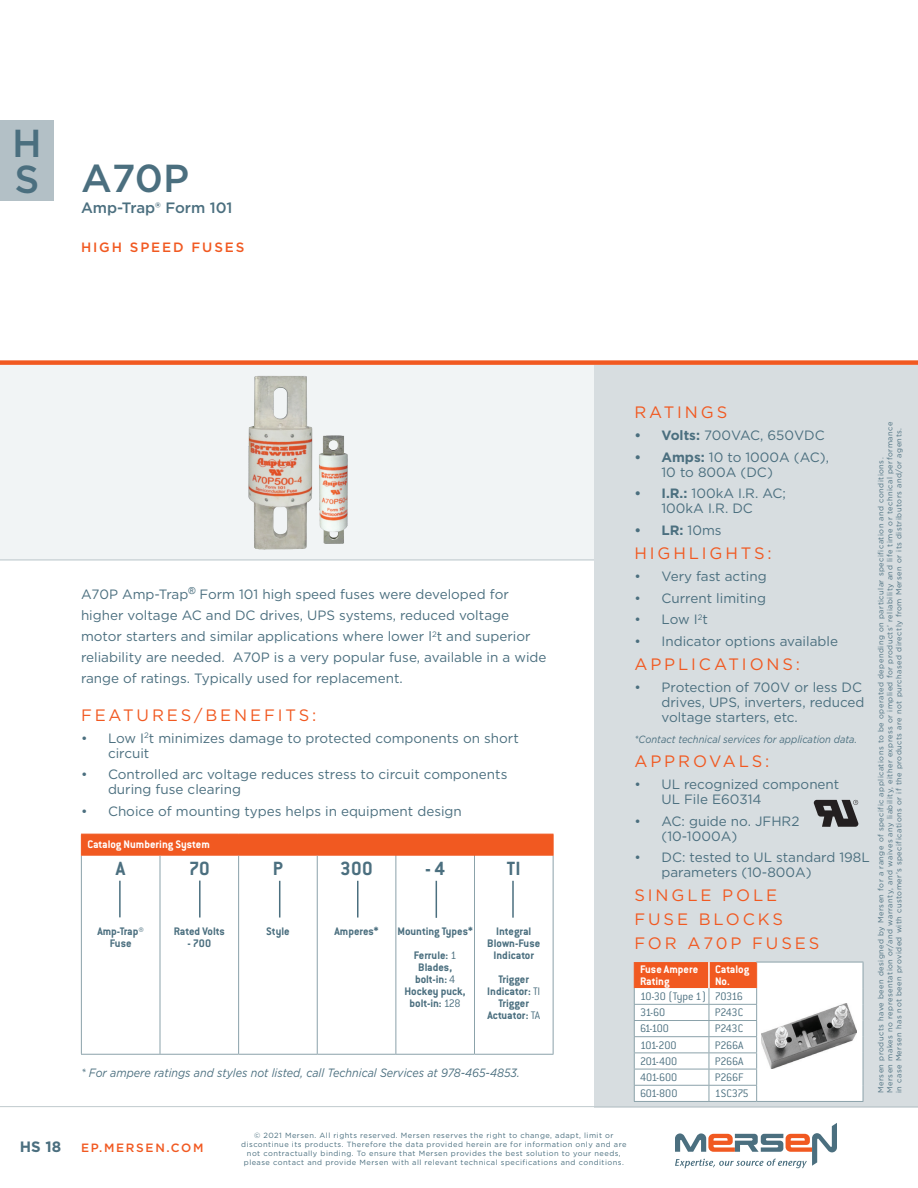
<style>
.page{position:relative;width:918px;height:1188px;background:#fff}
.page>*{position:absolute;margin:0;border:0;box-sizing:border-box;transform-origin:0 0}
.NEW_Product_MSL_Page{font:500 39px/36px "Gotham";color:#4b6f7f}
.NEW_Table_text{font:700 21px "Conduit ITC Std";letter-spacing:.005em;color:#4b6f7f}
.NEW_Subhead{font:16.5px/24px "Gotham";letter-spacing:.175em;color:#f15921}
.NEW_Product_MSL_Desc{font:500 15px "Gotham";color:#4b6f7f}
.t1{font:700 15px "Gotham";color:#4b6f7f}
.NEW_Text{font:13.5px/15px "Gotham";color:#4b6f7f}
.NEW_Product_group{font:500 13.5px "Gotham";letter-spacing:.14em;color:#f15921}
.t2{font:700 13.5px "Gotham";color:#4b6f7f}
.NEW_Table_text-2{font:700 12px/12px "Conduit ITC Std";color:#4b6f7f;text-align:center}
.NEW_Table_text-3{font:300 12px "Conduit ITC Std";letter-spacing:-.025em;color:#4b6f7f}
.NEW_Italic_Caption{font:italic 12px "Gotham";color:#4b6f7f;scale:.9 1}
.NEW_Table_header{font:700 12px/12px "Conduit ITC Std";color:#fff}
.t3{font:500 12px "Gotham";letter-spacing:.14em;color:#f15921}
.NEW_Italic_Caption-2{font:italic 10.5px "Gotham";color:#4b6f7f;scale:.9 1}
.t4{font:7.5px/9px "Gotham";letter-spacing:.06em;color:#4b6f7f}
.s1{font-weight:300}
.s2{font-weight:700}
.s3{font-weight:400}
</style>
<div class="page">
<svg style="left:675px;top:1123px;width:162px;height:45px"></svg>
<div style="left:0;top:365px;width:594px;height:195px;background:#f1f4f5"></div>
<div style="left:594px;top:365px;width:324px;height:742px;background:#d7dde0"></div>
<div style="left:0;top:360px;width:918px;height:5px;background:#f15921"></div>
<hr style="left:0;top:560px;width:594px;height:1px;background:#c0cace">
<hr style="left:0;top:1106px;width:918px;height:1px;background:#c0cace">
<div style="left:0;top:120px;width:54px;height:81px;background:#b3c0c6"></div>
<hr style="left:634px;top:1101px;width:75px;height:1px;background:#8ba2aa">
<hr style="left:709px;top:1101px;width:48px;height:1px;background:#8ba2aa">
<svg style="left:634px;top:962px;width:230px;height:139px;background:#f6e3dc"></svg>
<hr style="left:757px;top:1101px;width:106px;height:1px;background:#8ba2aa">
<hr style="left:81px;top:856px;width:1px;height:198px;background:#8ba2aa">
<hr style="left:160px;top:856px;width:1px;height:198px;background:#8ba2aa">
<hr style="left:238px;top:856px;width:1px;height:198px;background:#8ba2aa">
<hr style="left:317px;top:856px;width:1px;height:198px;background:#8ba2aa">
<hr style="left:396px;top:856px;width:1px;height:198px;background:#8ba2aa">
<hr style="left:474px;top:856px;width:1px;height:198px;background:#8ba2aa">
<hr style="left:553px;top:856px;width:1px;height:198px;background:#8ba2aa">
<hr style="left:81px;top:1054px;width:79px;height:1px;background:#8ba2aa">
<hr style="left:160px;top:1054px;width:79px;height:1px;background:#8ba2aa">
<hr style="left:239px;top:1054px;width:78px;height:1px;background:#8ba2aa">
<hr style="left:317px;top:1054px;width:79px;height:1px;background:#8ba2aa">
<hr style="left:396px;top:1054px;width:79px;height:1px;background:#8ba2aa">
<hr style="left:475px;top:1054px;width:79px;height:1px;background:#8ba2aa">
<svg style="left:81px;top:834px;width:473px;height:22px;background:#f15b24"></svg>
<hr style="left:119px;top:881px;width:2px;height:36px;background:#4b6f7f">
<hr style="left:279px;top:881px;width:1px;height:37px;background:#4b6f7f">
<hr style="left:199px;top:881px;width:2px;height:37px;background:#4b6f7f">
<hr style="left:436px;top:881px;width:1px;height:37px;background:#4b6f7f">
<hr style="left:357px;top:881px;width:1px;height:37px;background:#4b6f7f">
<hr style="left:512px;top:881px;width:2px;height:37px;background:#4b6f7f">
<div style="left:760px;top:995px;width:100px;height:77px;background:#fff"></div>
<img style="left:762px;top:1004px;width:94px;height:64px">
<svg style="left:814px;top:800px;width:44px;height:27px"></svg>
<img style="left:248px;top:376px;width:100px;height:174px">
<h1 class="NEW_Product_MSL_Page" style="left:12px;top:125px;width:31px">H<br>S</h1>
<p class="NEW_Product_MSL_Page" style="left:81px;top:160px;width:110px">A70P</p>
<p class="NEW_Product_MSL_Desc" style="left:81px;top:198px;width:153px">Amp-Trap® Form 101</p>
<p class="NEW_Product_group" style="left:81px;top:239px;width:165px">HIGH SPEED FUSES</p>
<p class="NEW_Text" style="left:81px;top:584px;width:467px;line-height:21px">A70P Amp-Trap<sup>®</sup> Form 101 high speed fuses were developed for higher voltage AC and DC drives, UPS systems, reduced voltage motor starters and similar applications where lower l<sup>2</sup>t and superior reliability are needed. A70P is a very popular fuse, available in a wide range of ratings. Typically used for replacement.</p>
<p class="NEW_Subhead" style="left:81px;top:703px;width:237px">FEATURES/BENEFITS:</p>
<p class="NEW_Text" style="left:108px;top:730px;width:412px;text-indent:-27px">• Low I<sup>2</sup>t minimizes damage to protected components on short circuit</p>
<p class="NEW_Text" style="left:108px;top:767px;width:401px;text-indent:-27px">• Controlled arc voltage reduces stress to circuit components during fuse clearing</p>
<p class="NEW_Text" style="left:81px;top:803px;width:382px">• Choice of mounting types helps in equipment design</p>
<p class="NEW_Table_header" style="left:87px;top:838px;width:124px">Catalog Numbering System</p>
<p class="NEW_Table_text" style="left:116px;top:856px;width:11px">A</p>
<p class="NEW_Table_text" style="left:189px;top:856px;width:23px">70</p>
<p class="NEW_Table_text" style="left:273px;top:856px;width:12px">P</p>
<p class="NEW_Table_text" style="left:340px;top:856px;width:34px">300</p>
<p class="NEW_Table_text" style="left:425px;top:856px;width:22px">- 4</p>
<p class="NEW_Table_text" style="left:507px;top:856px;width:15px">TI</p>
<p class="NEW_Table_text-2" style="left:97px;top:925px;width:48px">Amp-Trap®<br>Fuse</p>
<p class="NEW_Table_text-2" style="left:174px;top:925px;width:53px">Rated Volts</p>
<p class="NEW_Table_text-2" style="left:187px;top:937px;width:25px">- 700</p>
<p class="NEW_Table_text-2" style="left:266px;top:925px;width:25px">Style</p>
<p class="NEW_Table_text-2" style="left:334px;top:925px;width:46px">Amperes*</p>
<p class="NEW_Table_text-2" style="left:398px;top:925px;width:77px">Mounting Types*</p>
<p class="NEW_Table_text-2" style="left:414px;top:949px;width:44px">Ferrule: <span class="s1">1</span></p>
<p class="NEW_Table_text-2" style="left:415px;top:961px;width:42px;text-align:left">Blades, bolt-in: <span class="s1">4</span></p>
<p class="NEW_Table_text-2" style="left:405px;top:985px;width:63px">Hockey puck, bolt-in: <span class="s1">128</span></p>
<p class="NEW_Table_text-2" style="left:487px;top:925px;width:54px">Integral<br>Blown-Fuse<br>Indicator</p>
<p class="NEW_Table_text-2" style="left:487px;top:973px;width:55px">Trigger<br>Indicator: <span class="s1">TI</span></p>
<p class="NEW_Table_text-2" style="left:487px;top:997px;width:54px">Trigger<br>Actuator: <span class="s1">TA</span></p>
<p class="NEW_Italic_Caption" style="left:81px;top:1065px;width:489px">* For ampere ratings and styles not listed, call Technical Services at 978-465-4853.</p>
<p class="NEW_Subhead" style="left:634px;top:400px;width:94px">RATINGS</p>
<p class="NEW_Text" style="left:634px;top:427px;width:192px"><span class="s2">• Volts:</span> 700VAC, 650VDC</p>
<p class="NEW_Text" style="left:662px;top:449px;width:169px;text-indent:-27px"><span class="s2">• Amps:</span> 10 to 1000A (AC),<br>10 to 800A (DC)</p>
<p class="NEW_Text" style="left:634px;top:486px;width:153px;text-align:center"><span class="s2">• I.R.:</span> 100kA I.R. AC;<br>100kA I.R. DC</p>
<p class="t2" style="left:634px;top:521px;width:89px">• LR: <span class="s3">10ms</span></p>
<p class="NEW_Subhead" style="left:634px;top:541px;width:139px">HIGHLIGHTS:</p>
<p class="NEW_Text" style="left:634px;top:568px;width:134px">• Very fast acting</p>
<p class="NEW_Text" style="left:634px;top:590px;width:133px">• Current limiting</p>
<p class="NEW_Text" style="left:634px;top:612px;width:75px">• Low I<sup>2</sup>t</p>
<p class="NEW_Text" style="left:634px;top:634px;width:205px">• Indicator options available</p>
<p class="NEW_Subhead" style="left:634px;top:652px;width:167px">APPLICATIONS:</p>
<p class="NEW_Text" style="left:662px;top:679px;width:205px;text-indent:-27px">• Protection of 700V or less DC drives, UPS, inverters, reduced voltage starters, etc.</p>
<p class="NEW_Italic_Caption-2" style="left:634px;top:733px;width:249px">*Contact technical services for application data.</p>
<p class="NEW_Subhead" style="left:634px;top:749px;width:137px">APPROVALS:</p>
<p class="NEW_Text" style="left:662px;top:776px;width:179px;text-indent:-27px">• UL recognized component<br>UL File E60314</p>
<p class="NEW_Text" style="left:662px;top:813px;width:139px;text-indent:-27px">• AC: guide no. JFHR2 (10-1000A)</p>
<p class="NEW_Text" style="left:662px;top:850px;width:210px;text-indent:-27px">• DC: tested to UL standard 198L parameters (10-800A)</p>
<p class="NEW_Subhead" style="left:634px;top:883px;width:186px">SINGLE POLE<br>FUSE BLOCKS<br>FOR A70P FUSES</p>
<p class="NEW_Table_header" style="left:640px;top:963px;width:60px">Fuse Ampere<br>Rating</p>
<p class="NEW_Table_header" style="left:715px;top:963px;width:36px">Catalog<br>No.</p>
<p class="NEW_Table_text-3" style="left:640px;top:989px;width:68px">10-30 (Type 1)</p>
<p class="NEW_Table_text-3" style="left:715px;top:989px;width:30px">70316</p>
<p class="NEW_Table_text-3" style="left:640px;top:1005px;width:27px">31-60</p>
<p class="NEW_Table_text-3" style="left:715px;top:1005px;width:30px">P243C</p>
<p class="NEW_Table_text-3" style="left:640px;top:1021px;width:31px">61-100</p>
<p class="NEW_Table_text-3" style="left:715px;top:1021px;width:30px">P243C</p>
<p class="NEW_Table_text-3" style="left:640px;top:1038px;width:38px">101-200</p>
<p class="NEW_Table_text-3" style="left:715px;top:1038px;width:30px">P266A</p>
<p class="NEW_Table_text-3" style="left:640px;top:1054px;width:39px">201-400</p>
<p class="NEW_Table_text-3" style="left:715px;top:1054px;width:30px">P266A</p>
<p class="NEW_Table_text-3" style="left:640px;top:1070px;width:39px">401-600</p>
<p class="NEW_Table_text-3" style="left:715px;top:1070px;width:30px">P266F</p>
<p class="NEW_Table_text-3" style="left:640px;top:1086px;width:39px">601-800</p>
<p class="NEW_Table_text-3" style="left:715px;top:1086px;width:36px">1SC375</p>
<p class="t4" style="left:876px;top:1093px;width:673px;rotate:-90deg">Mersen products have been designed by Mersen for a range of specific applications to be operated depending on particular specification and conditions.<br>Mersen makes no representation or/and warranty, and waives any liability, either express or implied for products’ reliability and life time or technical performance in case Mersen has not been provided with customer’s specifications or if the products are not purchased directly from Mersen or its distributors and/or agents.</p>
<p class="t1" style="left:20px;top:1136px;width:43px">HS 18</p>
<p class="t3" style="left:81px;top:1140px;width:124px">EP.MERSEN.COM</p>
<p class="t4" style="left:241px;top:1131px;width:387px;text-align:center">© 2021 Mersen. All rights reserved. Mersen reserves the right to change, adapt, limit or discontinue its products. Therefore the data provided herein are for information only and are not contractually binding. To ensure that Mersen provides the best solution to your needs, please contact and provide Mersen with all relevant technical specifications and conditions.</p>
</div>
